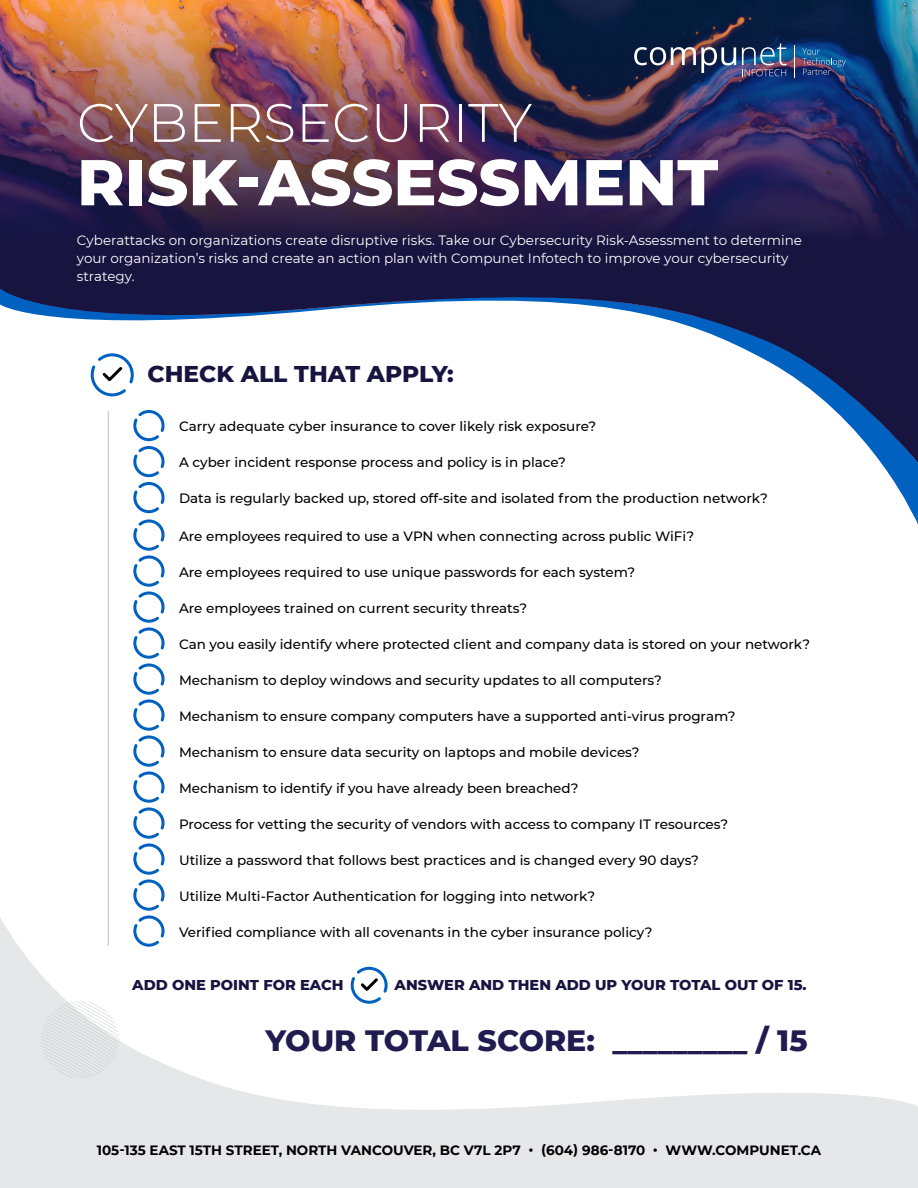
<style>
.page{position:relative;width:918px;height:1188px;background:#fff}
.page>*{position:absolute;margin:0;border:0;box-sizing:border-box;transform-origin:0 0}
.t1{font:800 64.65px "Montserrat";color:#fff}
.t2{font:300 54px "Montserrat";color:#fff}
.t3{font:800 30px "Montserrat";color:#211c50}
.t4{font:800 23.25px "Montserrat";color:#17143f}
.t5{font:800 14.55px "Montserrat";color:#17143f}
.t6{font:500 13.5px "Montserrat";color:#000}
.t7{font:13.5px/18px "Montserrat";color:#fff}
.t8{font:700 13.5px "Montserrat";color:#000}
</style>
<div class="page">
<svg style="left:0;top:917px;width:918px;height:271px"></svg>
<img style="left:0;top:0;width:918px;height:463px">
<svg style="left:89px;top:352px;width:46px;height:46px"></svg>
<svg style="left:349px;top:965px;width:40px;height:40px"></svg>
<svg style="left:132px;top:408px;width:34px;height:540px"></svg>
<hr style="left:108px;top:411px;width:1px;height:534px;background:#d0d2d3">
<svg style="left:41px;top:1000px;width:78px;height:79px"></svg>
<svg style="left:634px;top:47px;width:102px;height:26px"></svg>
<svg style="left:742px;top:43px;width:45px;height:33px"></svg>
<svg style="left:802px;top:48px;width:44px;height:27px"></svg>
<hr style="left:794px;top:45px;width:1px;height:32px;background:#fff">
<svg style="left:529px;top:1148px;width:4px;height:4px"></svg>
<svg style="left:654px;top:1148px;width:3px;height:4px"></svg>
<h2 class="t2" style="left:77px;top:86px;width:457px">CYBERSECURITY</h2>
<h1 class="t1" style="left:77px;top:135px;width:643px">RISK-ASSESSMENT</h1>
<p class="t7" style="left:77px;top:231px;width:727px">Cyberattacks on organizations create disruptive risks. Take our Cybersecurity Risk-Assessment to determine your organization’s risks and create an action plan with Compunet Infotech to improve your cybersecurity strategy.</p>
<h3 class="t4" style="left:148px;top:357px;width:307px">CHECK ALL THAT APPLY:</h3>
<p class="t6" style="left:179px;top:417px;width:419px">Carry adequate cyber insurance to cover likely risk exposure?</p>
<p class="t6" style="left:179px;top:453px;width:388px">A cyber incident response process and policy is in place?</p>
<p class="t6" style="left:179px;top:489px;width:590px">Data is regularly backed up, stored off-site and isolated from the production network?</p>
<p class="t6" style="left:179px;top:527px;width:517px">Are employees required to use a VPN when connecting across public WiFi?</p>
<p class="t6" style="left:179px;top:563px;width:458px">Are employees required to use unique passwords for each system?</p>
<p class="t6" style="left:179px;top:599px;width:350px">Are employees trained on current security threats?</p>
<p class="t6" style="left:179px;top:635px;width:633px">Can you easily identify where protected client and company data is stored on your network?</p>
<p class="t6" style="left:179px;top:671px;width:484px">Mechanism to deploy windows and security updates to all computers?</p>
<p class="t6" style="left:179px;top:707px;width:558px">Mechanism to ensure company computers have a supported anti-virus program?</p>
<p class="t6" style="left:179px;top:743px;width:462px">Mechanism to ensure data security on laptops and mobile devices?</p>
<p class="t6" style="left:179px;top:779px;width:401px">Mechanism to identify if you have already been breached?</p>
<p class="t6" style="left:179px;top:815px;width:551px">Process for vetting the security of vendors with access to company IT resources?</p>
<p class="t6" style="left:179px;top:851px;width:521px">Utilize a password that follows best practices and is changed every 90 days?</p>
<p class="t6" style="left:179px;top:887px;width:418px">Utilize Multi-Factor Authentication for logging into network?</p>
<p class="t6" style="left:179px;top:923px;width:475px">Verified compliance with all covenants in the cyber insurance policy?</p>
<p class="t5" style="left:132px;top:974px;width:213px">ADD ONE POINT FOR EACH</p>
<p class="t5" style="left:395px;top:974px;width:414px">ANSWER AND THEN ADD UP YOUR TOTAL OUT OF 15.</p>
<h3 class="t3" style="left:265px;top:1018px;width:544px">YOUR TOTAL SCORE: _________ / 15</h3>
<p class="t8" style="left:97px;top:1140px;width:425px">105-135 EAST 15TH STREET, NORTH VANCOUVER, BC V7L 2P7</p>
<p class="t8" style="left:541px;top:1140px;width:106px">(604) 986-8170</p>
<p class="t8" style="left:666px;top:1140px;width:157px">WWW.COMPUNET.CA</p>
</div>
